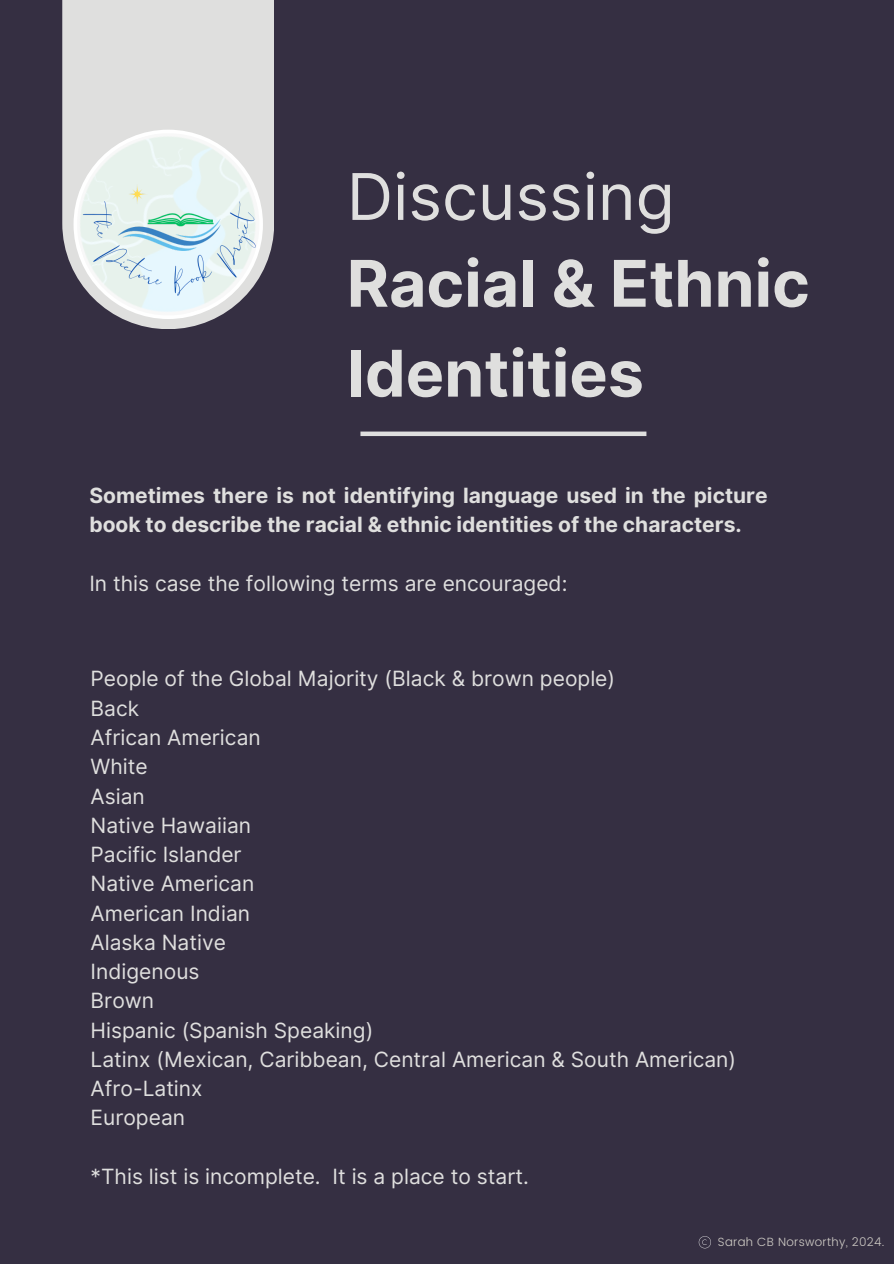
<style>
.page{position:relative;width:894px;height:1264px;background:#fff}
.page>*{position:absolute;margin:0;border:0;box-sizing:border-box;transform-origin:0 0}
.t1{font:700 64.35px/89.8px "Inter";color:#dfdfde}
.t2{font:64.35px "Inter";color:#dfdfde}
.t3{font:21px/29.2px "Inter";color:#dfdfde}
.t4{font:700 21px/29.2px "Inter";color:#dfdfde}
.t5{font:300 11.85px "Poppins";letter-spacing:.025em;color:#cecbc5}
</style>
<div class="page">
<div style="left:0;top:0;width:893px;height:1263px;background:#352f42"></div>
<div style="left:62px;top:0;width:212px;height:329px;background:#dfdfde"></div>
<div style="left:360px;top:431px;width:286px;height:5px;background:#dfdfde"></div>
<img style="left:66px;top:130px;width:204px;height:196px">
<img style="left:74px;top:140px;width:192px;height:189px">
<svg style="left:698px;top:1236px;width:12px;height:12px"></svg>
<p class="t2" style="left:346px;top:158px;width:329px">Discussing</p>
<p class="t1" style="left:346px;top:238px;width:464px">Racial &amp; Ethnic<br>Identities</p>
<h2 class="t4" style="left:89px;top:480px;width:679px">Sometimes there is not identifying language used in the picture book to describe the racial &amp; ethnic identities of the characters.</h2>
<h1 class="t3" style="left:89px;top:568px;width:479px">In this case the following terms are encouraged:</h1>
<h3 class="t3" style="left:91px;top:664px;width:647px">People of the Global Majority (Black &amp; brown people)<br>Back<br>African American<br>White<br>Asian<br>Native Hawaiian<br>Pacific Islander<br>Native American<br>American Indian<br>Alaska Native<br>Indigenous<br>Brown<br>Hispanic (Spanish Speaking)<br>Latinx (Mexican, Caribbean, Central American &amp; South American)<br>Afro-Latinx<br>European</h3>
<h4 class="t3" style="left:91px;top:1161px;width:439px">*This list is incomplete. It is a place to start.</h4>
<h4 class="t5" style="left:717px;top:1234px;width:168px">Sarah CB Norsworthy, 2024.</h4>
</div>
